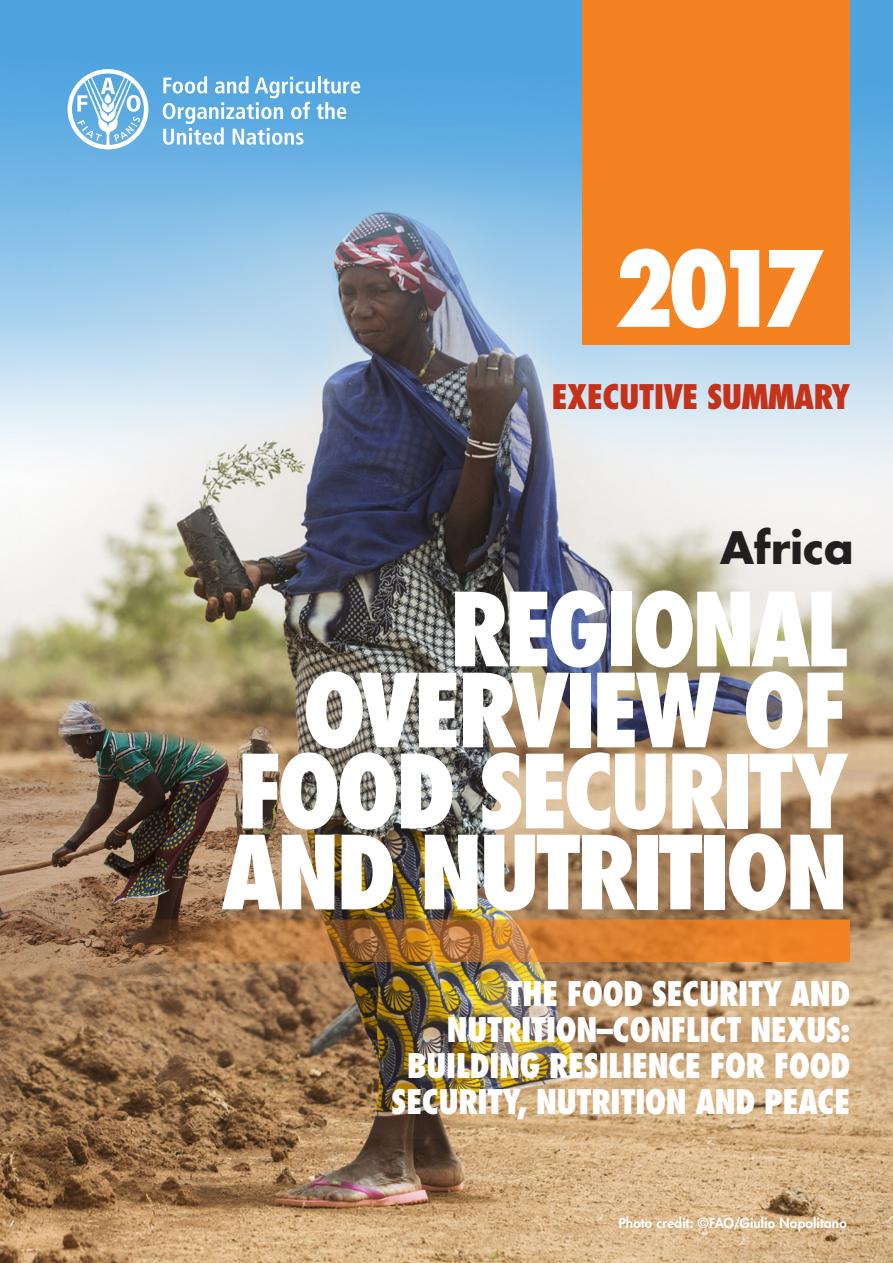
<style>
.page{position:relative;width:893px;height:1263px;background:#fff}
.page>*{position:absolute;margin:0;border:0;box-sizing:border-box;transform-origin:0 0}
.EndNote{font:800 condensed 102px "Futura Std";color:#fff}
.Heading_1_P1{font:800 condensed 99px "Futura Std";letter-spacing:-.05em;color:#fff}
.Figure_source{font:700 43.5px "Futura Std";letter-spacing:-.005em;color:#231f20}
.NewPara_DropCap{font:800 condensed 33px/36px "Futura Std";letter-spacing:-.025em;color:#fff;text-align:right}
.NewPara_DropCap-2{font:800 condensed 33px "Futura Std";letter-spacing:-.025em;color:#c5321a}
.Figure_source-2{font:800 13.5px "Futura Std";letter-spacing:.01em;color:#fff}
</style>
<div class="page">
<img style="left:0;top:0;width:893px;height:1263px">
<div style="left:582px;top:0;width:268px;height:345px;background:#f58220"></div>
<svg style="left:89px;top:919px;width:761px;height:43px;background:#bd7533"></svg>
<svg style="left:68px;top:69px;width:80px;height:80px"></svg>
<svg style="left:163px;top:76px;width:197px;height:69px"></svg>
<p class="EndNote" style="left:613px;top:225px;width:213px">2017</p>
<p class="NewPara_DropCap-2" style="left:552px;top:376px;width:300px">EXECUTIVE SUMMARY</p>
<p class="Figure_source" style="left:720px;top:519px;width:135px">Africa</p>
<p class="Heading_1_P1" style="left:449px;top:567px;width:401px">REGIONAL</p>
<p class="Heading_1_P1" style="left:302px;top:648px;width:548px">OVERVIEW OF</p>
<p class="Heading_1_P1" style="left:237px;top:729px;width:614px">FOOD SECURITY</p>
<p class="Heading_1_P1" style="left:221px;top:810px;width:629px">AND NUTRITION</p>
<p class="NewPara_DropCap" style="left:391px;top:975px;width:461px">THE FOOD SECURITY AND<br>NUTRITION–CONFLICT NEXUS:<br>BUILDING RESILIENCE FOR FOOD<br>SECURITY, NUTRITION AND PEACE</p>
<p class="Figure_source-2" style="left:619px;top:1215px;width:229px">Photo credit: ©FAO/Giulio Napolitano</p>
</div>
